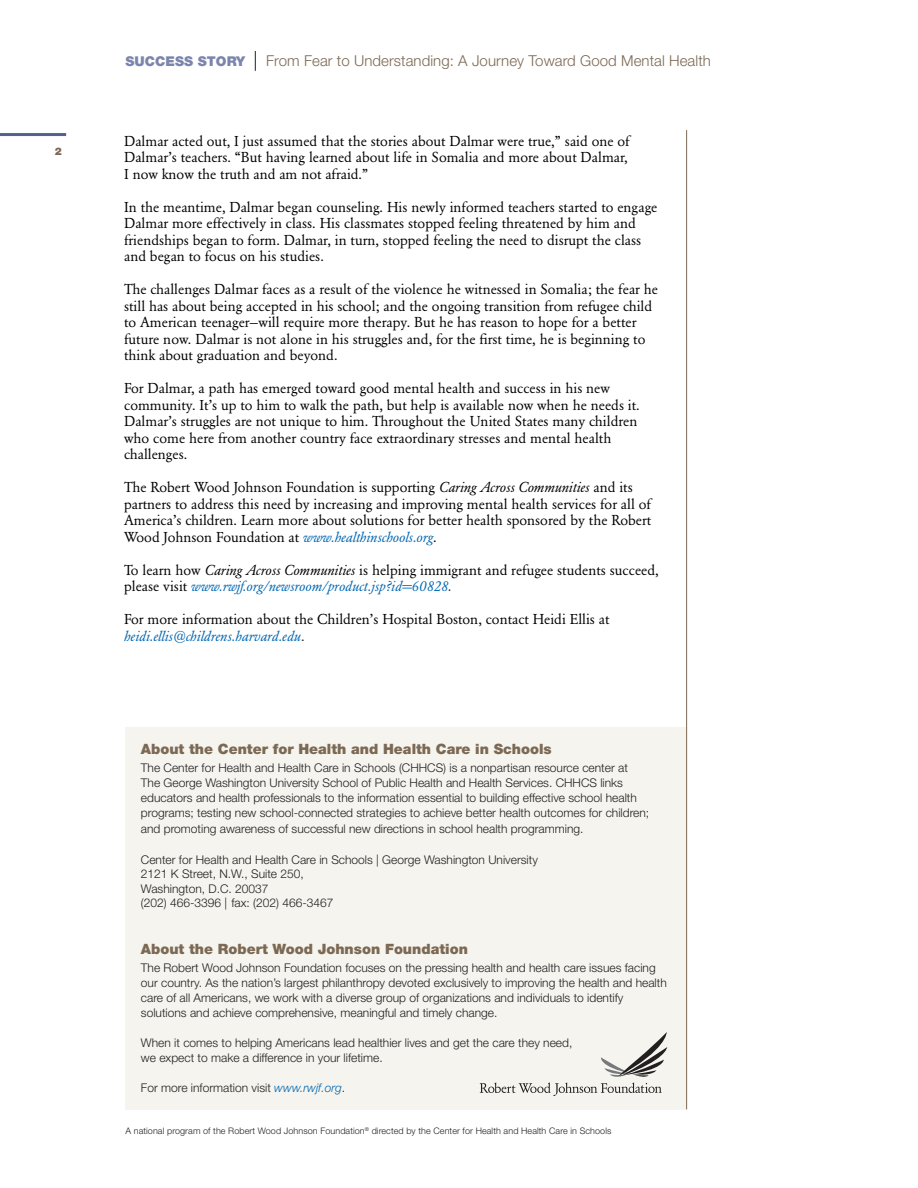
<style>
.page{position:relative;width:918px;height:1188px;background:#fff}
.page>*{position:absolute;margin:0;border:0;box-sizing:border-box;transform-origin:0 0}
.pg2_minihead{font:300 15px "Helvetica Neue LT";letter-spacing:.005em;color:#7c6954}
.t1{font:14.25px/16.5px "Garamond BE";color:#000}
.Footnote_Text{font:900 14.25px "Helvetica Neue LT";color:#7c6954}
.pg2_minihead-2{font:900 13.5px "Helvetica Neue LT";color:#7b85ad}
.Footnote_Text-2{font:300 12px/15px "Helvetica Neue LT";color:#231f20}
.t2{font:900 10.5px "Helvetica Neue LT";color:#7c6954}
.foot{font:300 9px "Helvetica Neue LT";letter-spacing:.01em;color:#231f20}
.s1{font-style:italic}
.s2{font-style:italic;color:#0168b3}
.s3{font-style:italic;color:#231f20}
.s4{color:#231f20}
</style>
<div class="page">
<div style="left:125px;top:727px;width:562px;height:382px;background:#f5f4ee"></div>
<svg style="left:480px;top:1032px;width:187px;height:64px"></svg>
<svg style="left:255px;top:51px;width:1px;height:20px"></svg>
<hr style="left:686px;top:130px;width:1px;height:979px;background:#7c6954">
<hr style="left:0;top:133px;width:66px;height:3px;background:#536192">
<p class="t2" style="left:55px;top:145px;width:9px">2</p>
<p class="pg2_minihead-2" style="left:125px;top:53px;width:20px">Success</p>
<p class="pg2_minihead-2" style="left:198px;top:53px;width:20px">Story</p>
<p class="pg2_minihead" style="left:266px;top:51px;width:446px">From Fear to Understanding: A Journey Toward Good Mental Health</p>
<p class="t1" style="left:124px;top:133px;width:507px">Dalmar acted out, I just assumed that the stories about Dalmar were true,” said one of<br>Dalmar’s teachers. “But having learned about life in Somalia and more about Dalmar,<br>I now know the truth and am not afraid.”</p>
<p class="t1" style="left:124px;top:199px;width:535px">In the meantime, Dalmar began counseling. His newly informed teachers started to engage Dalmar more effectively in class. His classmates stopped feeling threatened by him and friendships began to form. Dalmar, in turn, stopped feeling the need to disrupt the class and began to focus on his studies.</p>
<p class="t1" style="left:124px;top:281px;width:535px">The challenges Dalmar faces as a result of the violence he witnessed in Somalia; the fear he still has about being accepted in his school; and the ongoing transition from refugee child to American teenager—will require more therapy. But he has reason to hope for a better future now. Dalmar is not alone in his struggles and, for the first time, he is beginning to think about graduation and beyond.</p>
<p class="t1" style="left:124px;top:380px;width:517px">For Dalmar, a path has emerged toward good mental health and success in his new community. It’s up to him to walk the path, but help is available now when he needs it.<br>Dalmar’s struggles are not unique to him. Throughout the United States many children who come here from another country face extraordinary stresses and mental health challenges.</p>
<p class="t1" style="left:124px;top:479px;width:529px">The Robert Wood Johnson Foundation is supporting <span class="s1">Caring Across Communities</span> and its partners to address this need by increasing and improving mental health services for all of America’s children. Learn more about solutions for better health sponsored by the Robert Wood Johnson Foundation at <span class="s2">www.healthinschools.org</span>.</p>
<p class="t1" style="left:124px;top:562px;width:536px">To learn how <span class="s1">Caring Across Communities</span> is helping immigrant and refugee students succeed, please visit <span class="s2">www.rwjf.org/newsroom/product.jsp?id=60828</span><span class="s3">.</span></p>
<p class="t1" style="left:124px;top:611px;width:487px">For more information about the Children’s Hospital Boston, contact Heidi Ellis at <span class="s2">heidi.ellis@childrens.harvard.edu</span><span class="s4">.</span></p>
<p class="Footnote_Text" style="left:141px;top:740px;width:412px">About the Center for Health and Health Care in Schools</p>
<p class="Footnote_Text-2" style="left:141px;top:760px;width:510px">The Center for Health and Health Care in Schools (CHHCS) is a nonpartisan resource center at The George Washington University School of Public Health and Health Services. CHHCS links educators and health professionals to the information essential to building effective school health programs; testing new school-connected strategies to achieve better health outcomes for children;</p>
<p class="Footnote_Text-2" style="left:141px;top:821px;width:444px">and promoting awareness of successful new directions in school health programming.</p>
<p class="Footnote_Text-2" style="left:141px;top:852px;width:399px">Center for Health and Health Care in Schools | George Washington University</p>
<p class="Footnote_Text-2" style="left:141px;top:866px;width:164px;line-height:14.4px">2121 K Street, N.W., Suite 250,<br>Washington, D.C. 20037</p>
<p class="Footnote_Text-2" style="left:141px;top:895px;width:194px">(202) 466-3396 | fax: (202) 466-3467</p>
<p class="Footnote_Text" style="left:141px;top:940px;width:329px">About the Robert Wood Johnson Foundation</p>
<p class="Footnote_Text-2" style="left:141px;top:960px;width:527px">The Robert Wood Johnson Foundation focuses on the pressing health and health care issues facing our country. As the nation’s largest philanthropy devoted exclusively to improving the health and health care of all Americans, we work with a diverse group of organizations and individuals to identify solutions and achieve comprehensive, meaningful and timely change.</p>
<p class="Footnote_Text-2" style="left:141px;top:1035px;width:433px">When it comes to helping Americans lead healthier lives and get the care they need, we expect to make a difference in your lifetime.</p>
<p class="Footnote_Text-2" style="left:141px;top:1080px;width:206px">For more information visit <span class="s2">www.rwjf.org</span>.</p>
<p class="foot" style="left:125px;top:1125px;width:488px">A national program of the Robert Wood Johnson Foundation<sup>®</sup> directed by the Center for Health and Health Care in Schools</p>
</div>
